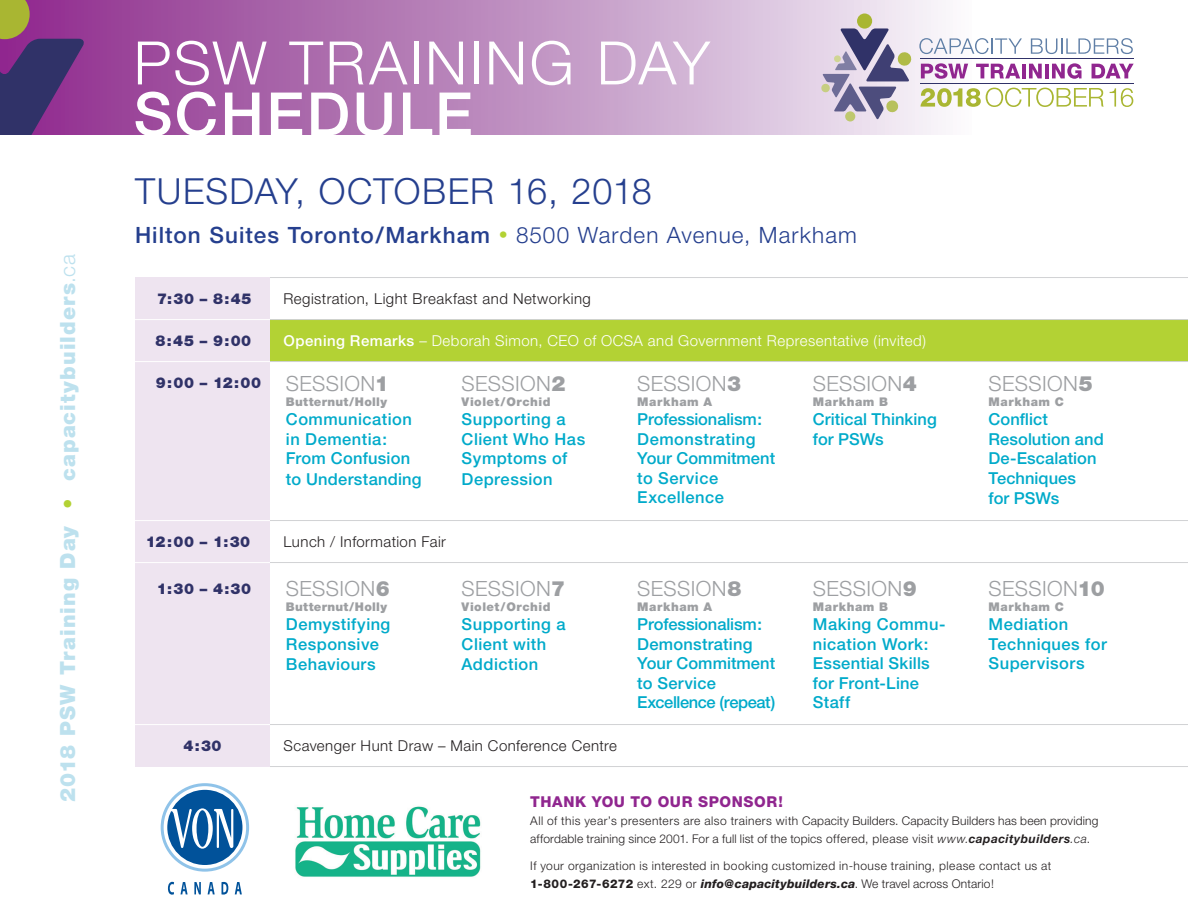
<style>
.page{position:relative;width:1188px;height:918px;background:#fff}
.page>*{position:absolute;margin:0;border:0;box-sizing:border-box;transform-origin:0 0}
.t1{font:300 60px "Helvetica Neue";letter-spacing:.035em;color:#fff}
.t2{font:500 60px "Helvetica Neue";letter-spacing:.04em;color:#fff}
.t3{font:300 36px "Helvetica Neue";letter-spacing:.025em;color:#253f8e}
.t4{font:500 22.5px "Helvetica Neue";letter-spacing:.05em;color:#253f8e}
.t5{font:300 21px "Helvetica Neue";letter-spacing:.02em;color:#9d9fa2}
.t6{font:900 21px "Helvetica Neue";letter-spacing:.05em;color:#bde1ee}
.t7{font:500 16.5px/19.5px "Helvetica Neue";letter-spacing:.02em;color:#00aaca}
.t8{font:500 16.5px "Helvetica Neue";letter-spacing:-.005em;color:#00aaca}
.t9{font:500 16.5px/19.5px "Helvetica Neue";color:#00aaca}
.t10{font:500 16.5px "Helvetica Neue";letter-spacing:-.025em;color:#00aaca}
.t11{font:300 15px "Helvetica Neue";letter-spacing:.03em;color:#231f20}
.t12{font:300 15px "Helvetica Neue";letter-spacing:.03em;color:#fff}
.t13{font:900 15px "Helvetica Neue";letter-spacing:.035em;color:#303268}
.t14{font:800 15px "Helvetica Neue";letter-spacing:.04em;color:#90268f}
.t15{font:300 12px/18px "Helvetica Neue";letter-spacing:.03em;color:#231f20}
.t16{font:900 12px "Helvetica Neue";letter-spacing:.045em;color:#9d9fa2}
.t17{font:900 12px "Helvetica Neue";letter-spacing:.025em;color:#9d9fa2}
.s1{color:#b3d234}
.s2{font-weight:300}
.s3{font-weight:300;font-size:18px;color:#b3d234}
.s4{font-weight:500}
.s5{font-weight:900}
.s6{font-style:italic}
.s7{font-weight:700;font-style:italic}
.s8{font-weight:800}
.s9{font-weight:800;font-style:italic}
</style>
<div class="page">
<div style="left:270px;top:319px;width:918px;height:43px;background:#b3d234"></div>
<hr style="left:270px;top:277px;width:918px;height:1px;background:#d1d2d4">
<hr style="left:270px;top:319px;width:918px;height:1px;background:#d1d2d4">
<hr style="left:270px;top:361px;width:918px;height:1px;background:#d1d2d4">
<hr style="left:270px;top:520px;width:918px;height:1px;background:#d1d2d4">
<hr style="left:270px;top:562px;width:918px;height:1px;background:#d1d2d4">
<hr style="left:270px;top:724px;width:918px;height:1px;background:#d1d2d4">
<hr style="left:270px;top:766px;width:918px;height:1px;background:#d1d2d4">
<div style="left:135px;top:277px;width:135px;height:490px;background:#eee4f0"></div>
<div style="left:0;top:0;width:972px;height:135px;background:linear-gradient(to right,#882787,#f5f4f9)"></div>
<svg style="left:0;top:0;width:84px;height:135px;background:#693d76"></svg>
<hr style="left:135px;top:319px;width:135px;height:1px;background:#fff">
<hr style="left:135px;top:361px;width:135px;height:1px;background:#fff">
<hr style="left:135px;top:520px;width:135px;height:1px;background:#fff">
<hr style="left:135px;top:562px;width:135px;height:1px;background:#fff">
<hr style="left:135px;top:724px;width:135px;height:1px;background:#fff">
<svg style="left:168px;top:882px;width:6px;height:13px"></svg>
<svg style="left:180px;top:882px;width:8px;height:12px"></svg>
<svg style="left:194px;top:882px;width:7px;height:12px"></svg>
<svg style="left:208px;top:882px;width:7px;height:12px"></svg>
<svg style="left:222px;top:882px;width:6px;height:13px"></svg>
<svg style="left:235px;top:882px;width:7px;height:12px"></svg>
<svg style="left:161px;top:783px;width:88px;height:89px"></svg>
<div style="left:857px;top:13px;width:15px;height:16px;background:#a9b632;border-radius:50%"></div>
<div style="left:845px;top:111px;width:10px;height:10px;background:#bfc86f;border-radius:50%"></div>
<svg style="left:821px;top:28px;width:91px;height:91px;background:#a9a3b9"></svg>
<svg style="left:919px;top:38px;width:103px;height:16px"></svg>
<svg style="left:1031px;top:38px;width:102px;height:16px"></svg>
<hr style="left:920px;top:58px;width:214px;height:1px;background:#303268">
<svg style="left:921px;top:63px;width:47px;height:16px"></svg>
<svg style="left:976px;top:64px;width:44px;height:14px"></svg>
<hr style="left:1022px;top:64px;width:4px;height:14px;background:#90268f">
<svg style="left:1029px;top:64px;width:13px;height:14px"></svg>
<hr style="left:1045px;top:64px;width:4px;height:14px;background:#90268f">
<svg style="left:1052px;top:63px;width:30px;height:16px"></svg>
<svg style="left:1092px;top:64px;width:42px;height:14px"></svg>
<svg style="left:921px;top:88px;width:183px;height:19px"></svg>
<svg style="left:1110px;top:88px;width:23px;height:19px"></svg>
<hr style="left:920px;top:83px;width:214px;height:1px;background:#303268">
<img style="left:295px;top:806px;width:186px;height:71px">
<p class="t6" style="left:55px;top:802px;width:550px;rotate:-90deg">2018 PSW Training Day <span class="s1">•</span> capacitybuilders<span class="s2">.ca</span></p>
<p class="t1" style="left:134px;top:26px;width:578px">PSW TRAINING DAY</p>
<p class="t2" style="left:134px;top:78px;width:341px">SCHEDULE</p>
<p class="t3" style="left:135px;top:169px;width:518px">TUESDAY, OCTOBER 16, 2018</p>
<p class="t4" style="left:135px;top:221px;width:724px">Hilton Suites Toronto/Markham <span class="s3">•</span> <span class="s2">8500 Warden Avenue, Markham</span></p>
<p class="t13" style="left:157px;top:290px;width:96px">7:30 – 8:45</p>
<p class="t13" style="left:156px;top:332px;width:97px">8:45 – 9:00</p>
<p class="t13" style="left:156px;top:374px;width:107px">9:00 – 12:00</p>
<p class="t13" style="left:146px;top:533px;width:106px">12:00 – 1:30</p>
<p class="t13" style="left:157px;top:579px;width:96px">1:30 – 4:30</p>
<p class="t13" style="left:183px;top:737px;width:40px">4:30</p>
<p class="t11" style="left:284px;top:290px;width:309px">Registration, Light Breakfast and Networking</p>
<p class="t12" style="left:284px;top:332px;width:644px"><span class="s4">Opening Remarks</span> – Deborah Simon, CEO of OCSA and Government Representative (invited)</p>
<p class="t5" style="left:286px;top:371px;width:104px">SESSION<span class="s5">1</span></p>
<p class="t17" style="left:286px;top:394px;width:103px">Butternut/Holly</p>
<p class="t7" style="left:286px;top:410px;width:127px">Communication in Dementia:</p>
<p class="t7" style="left:286px;top:448px;width:137px;line-height:20.4px">From Confusion to Understanding</p>
<p class="t5" style="left:462px;top:371px;width:105px">SESSION<span class="s5">2</span></p>
<p class="t16" style="left:462px;top:394px;width:91px">Violet/Orchid</p>
<p class="t7" style="left:462px;top:409px;width:125px">Supporting a<br>Client Who Has<br>Symptoms of<br>Depression</p>
<p class="t11" style="left:284px;top:533px;width:164px">Lunch / Information Fair</p>
<p class="t5" style="left:286px;top:575px;width:105px">SESSION<span class="s5">6</span></p>
<p class="t17" style="left:286px;top:599px;width:103px">Butternut/Holly</p>
<p class="t7" style="left:286px;top:614px;width:106px">Demystifying<br>Responsive</p>
<p class="t7" style="left:286px;top:654px;width:91px">Behaviours</p>
<p class="t5" style="left:462px;top:575px;width:105px">SESSION<span class="s5">7</span></p>
<p class="t16" style="left:462px;top:599px;width:91px">Violet/Orchid</p>
<p class="t7" style="left:462px;top:614px;width:105px">Supporting a</p>
<p class="t7" style="left:462px;top:634px;width:86px">Client with</p>
<p class="t7" style="left:462px;top:654px;width:78px">Addiction</p>
<p class="t11" style="left:284px;top:737px;width:335px">Scavenger Hunt Draw – Main Conference Centre</p>
<p class="t5" style="left:637px;top:371px;width:105px">SESSION<span class="s5">3</span></p>
<p class="t16" style="left:637px;top:394px;width:76px">Markham A</p>
<p class="t8" style="left:637px;top:410px;width:126px">Professionalism:</p>
<p class="t7" style="left:637px;top:429px;width:139px">Demonstrating<br>Your Commitment to Service</p>
<p class="t7" style="left:637px;top:488px;width:88px">Excellence</p>
<p class="t5" style="left:637px;top:575px;width:106px">SESSION<span class="s5">8</span></p>
<p class="t16" style="left:637px;top:599px;width:76px">Markham A</p>
<p class="t8" style="left:637px;top:614px;width:126px">Professionalism:</p>
<p class="t7" style="left:637px;top:634px;width:139px">Demonstrating<br>Your Commitment to Service</p>
<p class="t10" style="left:637px;top:692px;width:139px">Excellence (repeat)</p>
<p class="t5" style="left:813px;top:371px;width:105px">SESSION<span class="s5">4</span></p>
<p class="t16" style="left:813px;top:394px;width:77px">Markham B</p>
<p class="t9" style="left:813px;top:410px;width:125px">Critical Thinking for PSWs</p>
<p class="t5" style="left:813px;top:575px;width:105px">SESSION<span class="s5">9</span></p>
<p class="t16" style="left:813px;top:599px;width:77px">Markham B</p>
<p class="t7" style="left:813px;top:614px;width:134px">Making Commu&shy;nication Work:</p>
<p class="t7" style="left:813px;top:653px;width:118px">Essential Skills for Front-Line<br>Staff</p>
<p class="t5" style="left:989px;top:371px;width:106px">SESSION<span class="s5">5</span></p>
<p class="t16" style="left:989px;top:394px;width:77px">Markham C</p>
<p class="t7" style="left:989px;top:410px;width:61px">Conflict</p>
<p class="t7" style="left:989px;top:429px;width:117px">Resolution and<br>De-Escalation<br>Techniques</p>
<p class="t7" style="left:989px;top:489px;width:72px">for PSWs</p>
<p class="t5" style="left:989px;top:575px;width:118px">SESSION<span class="s5">10</span></p>
<p class="t16" style="left:989px;top:599px;width:77px">Markham C</p>
<p class="t7" style="left:989px;top:614px;width:120px">Mediation<br>Techniques for<br>Supervisors</p>
<p class="t14" style="left:530px;top:792px;width:254px">THANK YOU TO OUR SPONSOR!</p>
<p class="t15" style="left:530px;top:811px;width:570px">All of this year’s presenters are also trainers with Capacity Builders. Capacity Builders has been providing affordable training since 2001. For a full list of the topics offered, please visit <span class="s6">www.</span><span class="s7">capacitybuilders</span><span class="s6">.ca</span>.</p>
<p class="t15" style="left:530px;top:856px;width:523px">If your organization is interested in booking customized in-house training, please contact us at</p>
<p class="t15" style="left:530px;top:874px;width:465px"><span class="s8">1-800-267-6272</span> ext. 229 or <span class="s9">info@capacitybuilders.ca</span>. We travel across Ontario!</p>
</div>
